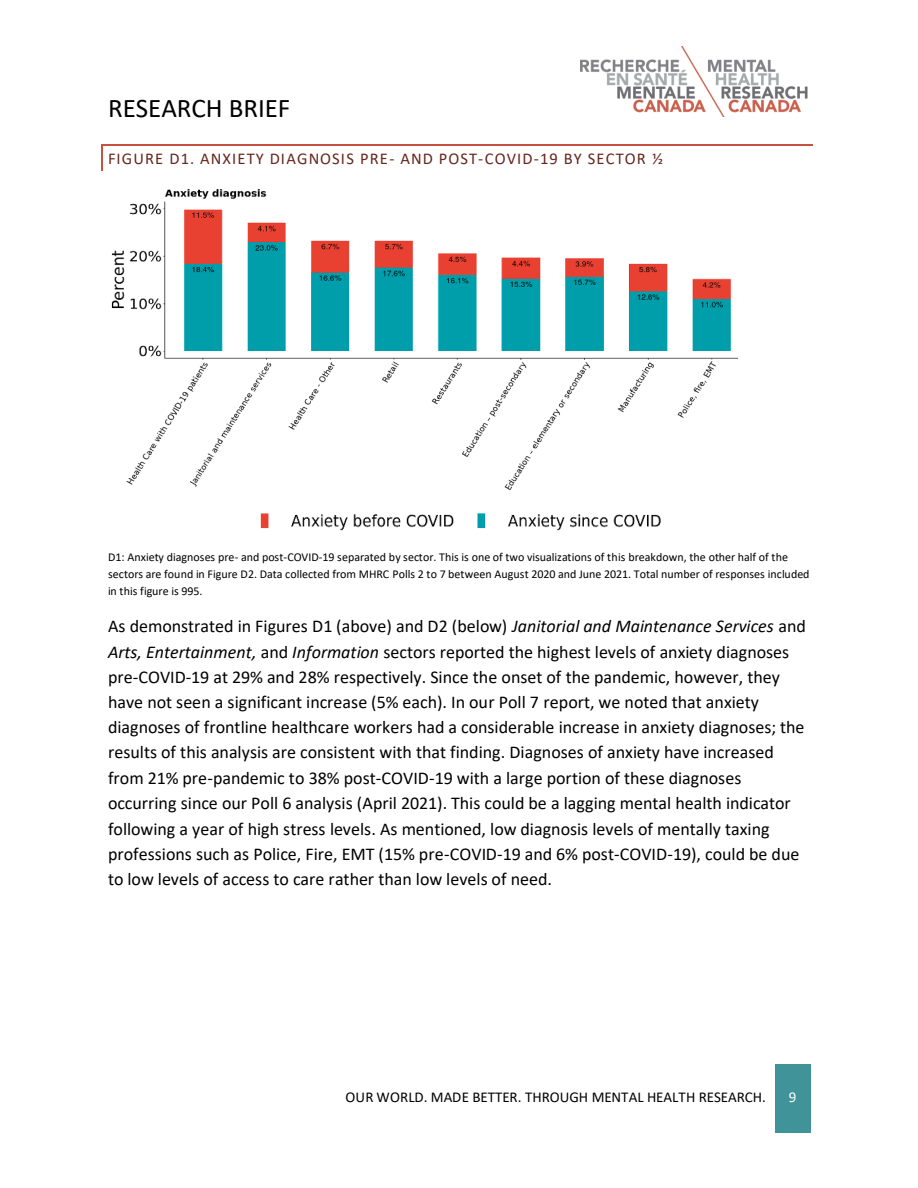
<style>
.page{position:relative;width:918px;height:1188px;background:#fff}
.page>*{position:absolute;margin:0;border:0;box-sizing:border-box;transform-origin:0 0}
.t1{font:27px "Calibri";color:#000}
.t2{font:18px/25.2px "Calibri";color:#000}
.t3{font:16.5px "Calibri";letter-spacing:.065em;color:#64261e}
.t4{font:15px "Calibri";color:#000}
.t5{font:15px "Calibri";color:#fff}
.t6{font:12px/16.8px "Calibri";letter-spacing:.005em;color:#000}
.s1{font-style:italic}
</style>
<div class="page">
<div style="left:775px;top:1065px;width:35px;height:68px;background:#41939a"></div>
<img style="left:580px;top:47px;width:228px;height:70px">
<hr style="left:103px;top:144px;width:710px;height:2px;background:#c65242">
<svg style="left:102px;top:144px;width:1px;height:27px"></svg>
<img style="left:111px;top:189px;width:626px;height:301px">
<img style="left:260px;top:513px;width:401px;height:18px">
<h1 class="t1" style="left:108px;top:97px;width:184px">RESEARCH BRIEF</h1>
<p class="t3" style="left:108px;top:152px;width:557px">FIGURE D1. ANXIETY DIAGNOSIS PRE- AND POST-COVID-19 BY SECTOR ½</p>
<p class="t6" style="left:108px;top:549px;width:703px">D1: Anxiety diagnoses pre- and post-COVID-19 separated by sector. This is one of two visualizations of this breakdown, the other half of the sectors are found in Figure D2. Data collected from MHRC Polls 2 to 7 between August 2020 and June 2021. Total number of responses included in this figure is 995.</p>
<p class="t2" style="left:108px;top:615px;width:699px">As demonstrated in Figures D1 (above) and D2 (below) <span class="s1">Janitorial and Maintenance Services</span> and <span class="s1">Arts, Entertainment,</span> and <span class="s1">Information</span> sectors reported the highest levels of anxiety diagnoses pre-COVID-19 at 29% and 28% respectively. Since the onset of the pandemic, however, they have not seen a significant increase (5% each). In our Poll 7 report, we noted that anxiety diagnoses of frontline healthcare workers had a considerable increase in anxiety diagnoses; the results of this analysis are consistent with that finding. Diagnoses of anxiety have increased from 21% pre-pandemic to 38% post-COVID-19 with a large portion of these diagnoses occurring since our Poll 6 analysis (April 2021). This could be a lagging mental health indicator following a year of high stress levels. As mentioned, low diagnosis levels of mentally taxing professions such as Police, Fire, EMT (15% pre-COVID-19 and 6% post-COVID-19), could be due to low levels of access to care rather than low levels of need.</p>
<p class="t4" style="left:346px;top:1091px;width:422px">OUR WORLD. MADE BETTER. THROUGH MENTAL HEALTH RESEARCH.</p>
<p class="t5" style="left:789px;top:1091px;width:9px">9</p>
</div>
